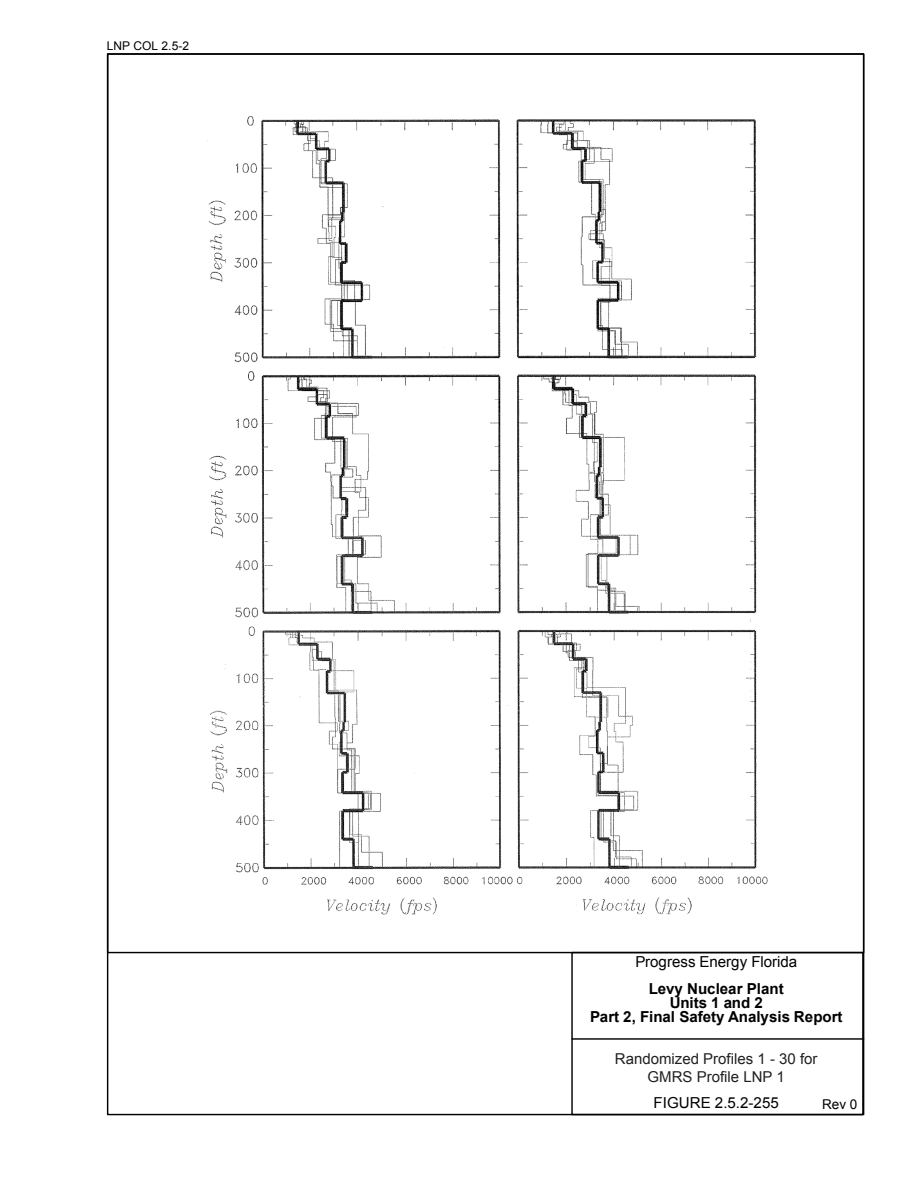
<style>
.page{position:relative;width:918px;height:1188px;background:#fff}
.page>*{position:absolute;margin:0;border:0;box-sizing:border-box;transform-origin:0 0}
.t1{font:700 15.15px/14.4px "Arial";color:#000;text-align:center}
.t2{font:15.15px "Arial";color:#000}
.t3{font:15px/18px "Arial";color:#231f20;text-align:center}
.t4{font:13.5px "Arial";color:#000}
.t5{font:12px "Arial";color:#000}
</style>
<div class="page">
<div style="left:571px;top:952px;width:293px;height:163px;border:1px solid #000"></div>
<hr style="left:572px;top:1038px;width:292px;height:2px;background:#000">
<img style="left:207px;top:116px;width:561px;height:799px">
<p class="t5" style="left:107px;top:38px;width:84px">LNP COL 2.5-2</p>
<p class="t2" style="left:635px;top:952px;width:163px">Progress Energy Florida</p>
<p class="t1" style="left:590px;top:982px;width:254px">Levy Nuclear Plant<br>Units 1 and 2<br>Part 2, Final Safety Analysis Report</p>
<p class="t3" style="left:615px;top:1050px;width:204px">Randomized Profiles 1 - 30 for<br>GMRS Profile LNP 1</p>
<p class="t2" style="left:654px;top:1093px;width:127px">FIGURE 2.5.2-255</p>
<p class="t4" style="left:822px;top:1096px;width:37px">Rev 0</p>
</div>
